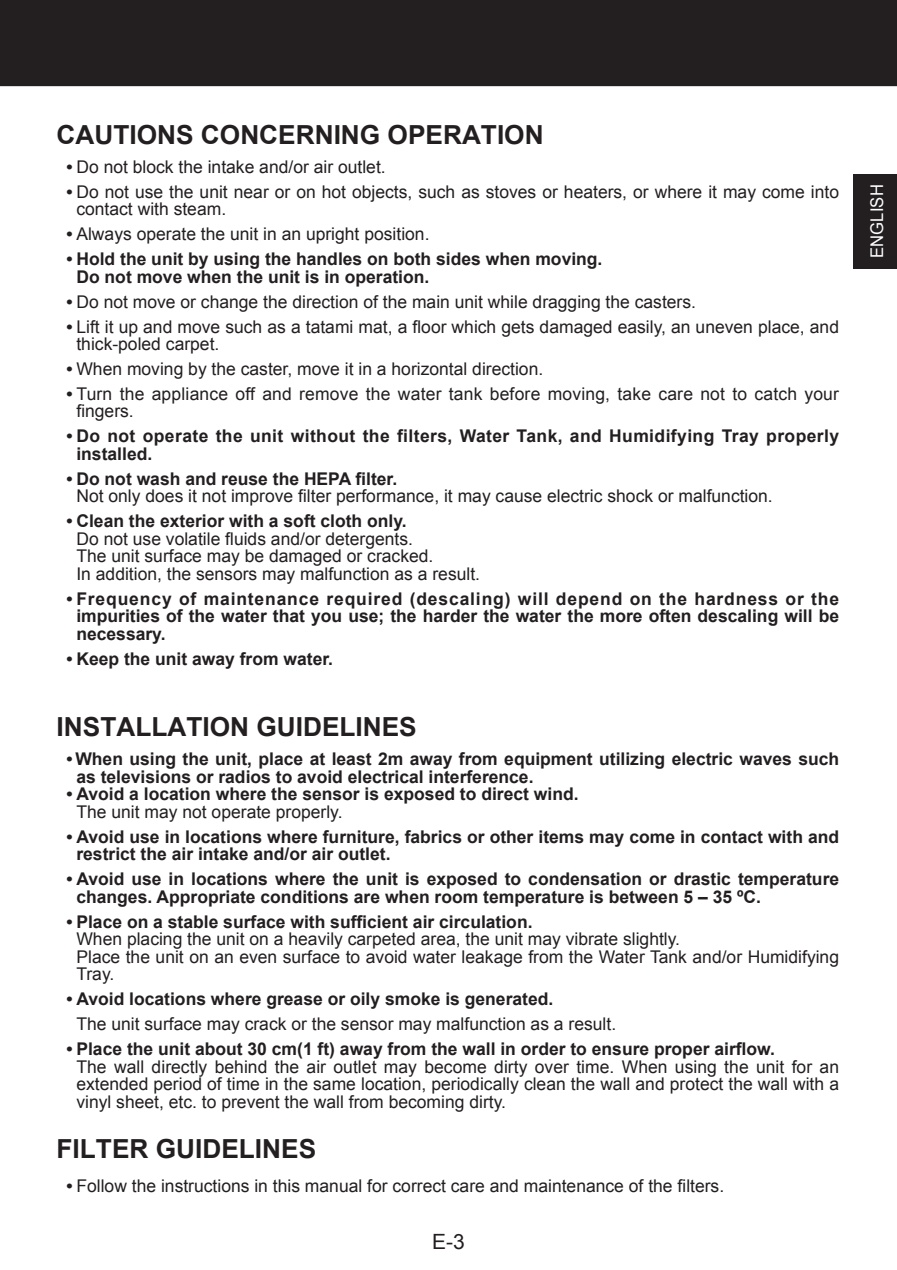
<style>
.page{position:relative;width:897px;height:1270px;background:#fff}
.page>*{position:absolute;margin:0;border:0;box-sizing:border-box;transform-origin:0 0}
.t1{font:700 26.25px "Arial";color:#231f20}
.t2{font:21px "Arial";color:#231f20}
.t3{font:17.5px/17.5px "Arial";color:#231f20}
.t4{font:700 17.5px/17.5px "Arial";color:#231f20}
.t5{font:700 17.5px/17.5px "Arial";letter-spacing:.025em;color:#231f20}
.t6{font:17.5px "Arial";letter-spacing:.005em;color:#fff;scale:.95 1}
.s1{font-weight:700}
</style>
<div class="page">
<div style="left:853px;top:174px;width:44px;height:94px;background:#231f20"></div>
<div style="left:0;top:0;width:897px;height:86px;background:#231f20"></div>
<h1 class="t1" style="left:57px;top:120px;width:489px">CAUTIONS CONCERNING OPERATION</h1>
<p class="t3" style="left:67px;top:158px;width:321px"><span class="s1">•</span> Do not block the intake and/or air outlet.</p>
<p class="t3" style="left:76px;top:183px;width:764px;text-indent:-10px"><span class="s1">•</span> Do not use the unit near or on hot objects, such as stoves or heaters, or where it may come into contact with steam.</p>
<p class="t3" style="left:67px;top:225px;width:365px"><span class="s1">•</span> Always operate the unit in an upright position.</p>
<p class="t4" style="left:76px;top:250px;width:528px;text-indent:-10px">• Hold the unit by using the handles on both sides when moving.<br>Do not move when the unit is in operation.</p>
<p class="t3" style="left:67px;top:292px;width:631px"><span class="s1">•</span> Do not move or change the direction of the main unit while dragging the casters.</p>
<p class="t3" style="left:76px;top:317px;width:764px;text-indent:-10px"><span class="s1">•</span> Lift it up and move such as a tatami mat, a floor which gets damaged easily, an uneven place, and thick-poled carpet.</p>
<p class="t3" style="left:67px;top:360px;width:478px"><span class="s1">•</span> When moving by the caster, move it in a horizontal direction.</p>
<p class="t3" style="left:76px;top:385px;width:764px;text-indent:-10px"><span class="s1">•</span> Turn the appliance off and remove the water tank before moving, take care not to catch your fingers.</p>
<p class="t5" style="left:76px;top:427px;width:764px;text-indent:-10px">• Do not operate the unit without the filters, Water Tank, and Humidifying Tray properly installed.</p>
<p class="t4" style="left:67px;top:470px;width:332px">• Do not wash and reuse the HEPA filter.</p>
<p class="t3" style="left:76px;top:487px;width:698px">Not only does it not improve filter performance, it may cause electric shock or malfunction.</p>
<p class="t4" style="left:67px;top:512px;width:342px">• Clean the exterior with a soft cloth only.</p>
<p class="t3" style="left:76px;top:530px;width:405px">Do not use volatile fluids and/or detergents.<br>The unit surface may be damaged or cracked.<br>In addition, the sensors may malfunction as a result.</p>
<p class="t4" style="left:76px;top:590px;width:764px;text-align:justify;text-indent:-10px">• Frequency of maintenance required (descaling) will depend on the hardness or the impurities of the water that you use; the harder the water the more often descaling will be necessary.</p>
<p class="t4" style="left:67px;top:649px;width:268px">• Keep the unit away from water.</p>
<h1 class="t1" style="left:57px;top:712px;width:362px">INSTALLATION GUIDELINES</h1>
<p class="t4" style="left:76px;top:750px;width:764px;text-indent:-10px">• When using the unit, place at least 2m away from equipment utilizing electric waves such as televisions or radios to avoid electrical interference.</p>
<p class="t4" style="left:67px;top:785px;width:514px">• Avoid a location where the sensor is exposed to direct wind.</p>
<p class="t3" style="left:76px;top:802px;width:268px">The unit may not operate properly.</p>
<p class="t4" style="left:76px;top:827px;width:764px;text-indent:-10px">• Avoid use in locations where furniture, fabrics or other items may come in contact with and restrict the air intake and/or air outlet.</p>
<p class="t4" style="left:76px;top:870px;width:764px;text-indent:-10px">• Avoid use in locations where the unit is exposed to condensation or drastic temperature changes. Appropriate conditions are when room temperature is between 5 – 35 ºC.</p>
<p class="t4" style="left:67px;top:912px;width:468px">• Place on a stable surface with sufficient air circulation.</p>
<p class="t3" style="left:76px;top:930px;width:764px">When placing the unit on a heavily carpeted area, the unit may vibrate slightly.<br>Place the unit on an even surface to avoid water leakage from the Water Tank and/or Humidifying<br>Tray.</p>
<p class="t4" style="left:67px;top:990px;width:488px">• Avoid locations where grease or oily smoke is generated.</p>
<p class="t3" style="left:76px;top:1015px;width:541px">The unit surface may crack or the sensor may malfunction as a result.</p>
<p class="t4" style="left:67px;top:1039px;width:710px">• Place the unit about 30 cm(1 ft) away from the wall in order to ensure proper airflow.</p>
<p class="t3" style="left:76px;top:1057px;width:764px;text-align:justify">The wall directly behind the air outlet may become dirty over time. When using the unit for an extended period of time in the same location, periodically clean the wall and protect the wall with a vinyl sheet, etc. to prevent the wall from becoming dirty.</p>
<h1 class="t1" style="left:57px;top:1133px;width:261px">FILTER GUIDELINES</h1>
<p class="t3" style="left:67px;top:1176px;width:659px"><span class="s1">•</span> Follow the instructions in this manual for correct care and maintenance of the filters.</p>
<p class="t2" style="left:432px;top:1229px;width:34px">E-3</p>
<p class="t6" style="left:867px;top:258px;width:79px;rotate:-90deg">ENGLISH</p>
</div>
